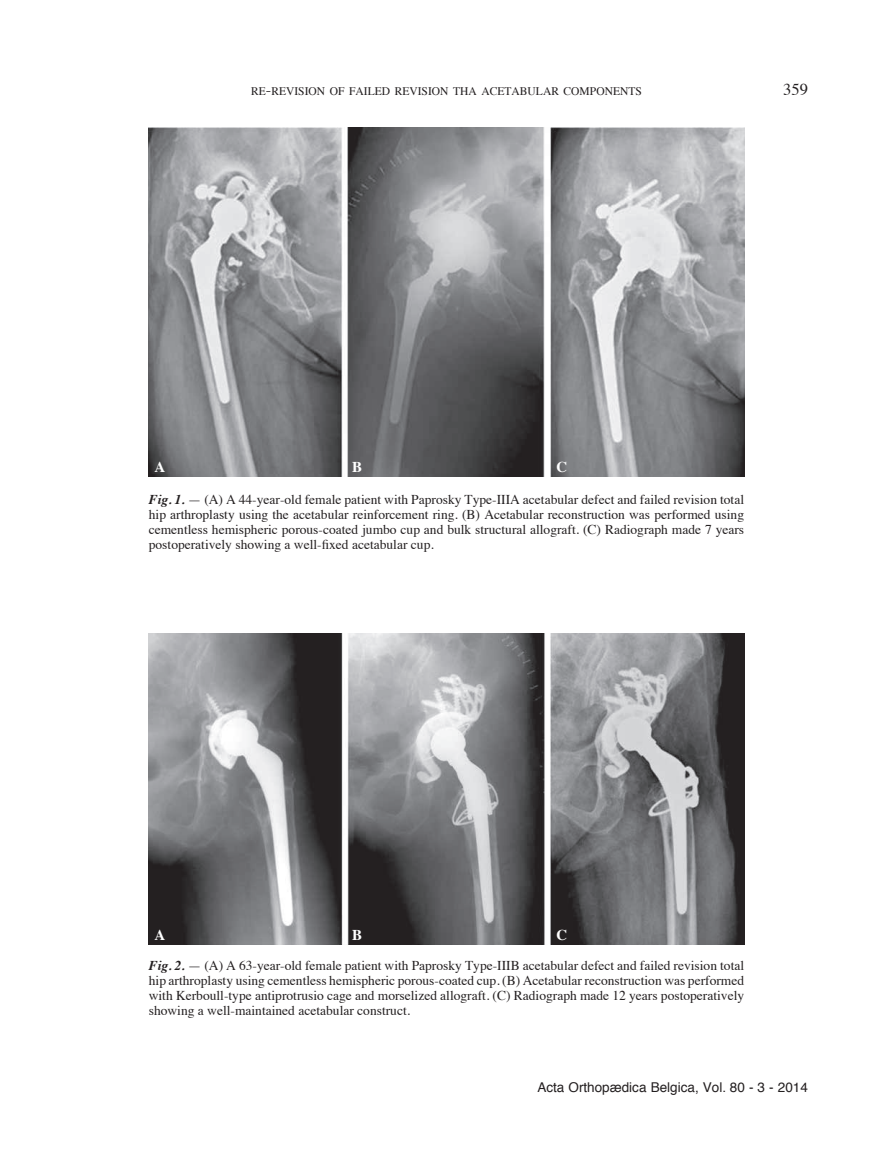
<style>
.page{position:relative;width:893px;height:1170px;background:#fff}
.page>*{position:absolute;margin:0;border:0;box-sizing:border-box;transform-origin:0 0}
.t1{font:16.5px "Times";color:#231f20}
.t2{font:700 15px "Times";color:#fff}
.t3{font:13.5px/15px "Times";color:#231f20;text-align:justify}
.t4{font:13.5px "Helvetica";color:#231f20}
.t5{font:11.55px "Times";color:#231f20}
.s1{font-size:16.5px}
.s2{font-weight:700;font-style:italic}
</style>
<div class="page">
<img style="left:149px;top:128px;width:595px;height:348px">
<img style="left:149px;top:634px;width:595px;height:310px">
<p class="t5" style="left:251px;top:80px;width:392px">RE<span class="s1">-</span>REVISION OF FAILED REVISION THA ACETABULAR COMPONENTS</p>
<p class="t1" style="left:783px;top:74px;width:26px">359</p>
<p class="t2" style="left:155px;top:452px;width:12px">A</p>
<p class="t2" style="left:352px;top:452px;width:12px">B</p>
<p class="t2" style="left:556px;top:452px;width:12px">C</p>
<p class="t3" style="left:149px;top:490px;width:597px"><span class="s2">Fig. 1.</span> — (A) A 44-year-old female patient with Paprosky Type-IIIA acetabular defect and failed revision total hip arthroplasty using the acetabular reinforcement ring. (B) Acetabular reconstruction was performed using cementless hemispheric porous-coated jumbo cup and bulk structural allograft. (C) Radiograph made 7 years postoperatively showing a well-fixed acetabular cup.</p>
<p class="t2" style="left:155px;top:920px;width:12px">A</p>
<p class="t2" style="left:352px;top:920px;width:12px">B</p>
<p class="t2" style="left:556px;top:920px;width:12px">C</p>
<p class="t3" style="left:149px;top:956px;width:597px"><span class="s2">Fig. 2.</span> — (A) A 63-year-old female patient with Paprosky Type-IIIB acetabular defect and failed revision total hip arthroplasty using cementless hemispheric porous-coated cup. (B) Acetabular reconstruction was performed with Kerboull-type antiprotrusio cage and morselized allograft. (C) Radiograph made 12 years postoperatively showing a well-maintained acetabular construct.</p>
<p class="t4" style="left:537px;top:1076px;width:272px">Acta Orthopædica Belgica, Vol. 80 - 3 - 2014</p>
</div>
